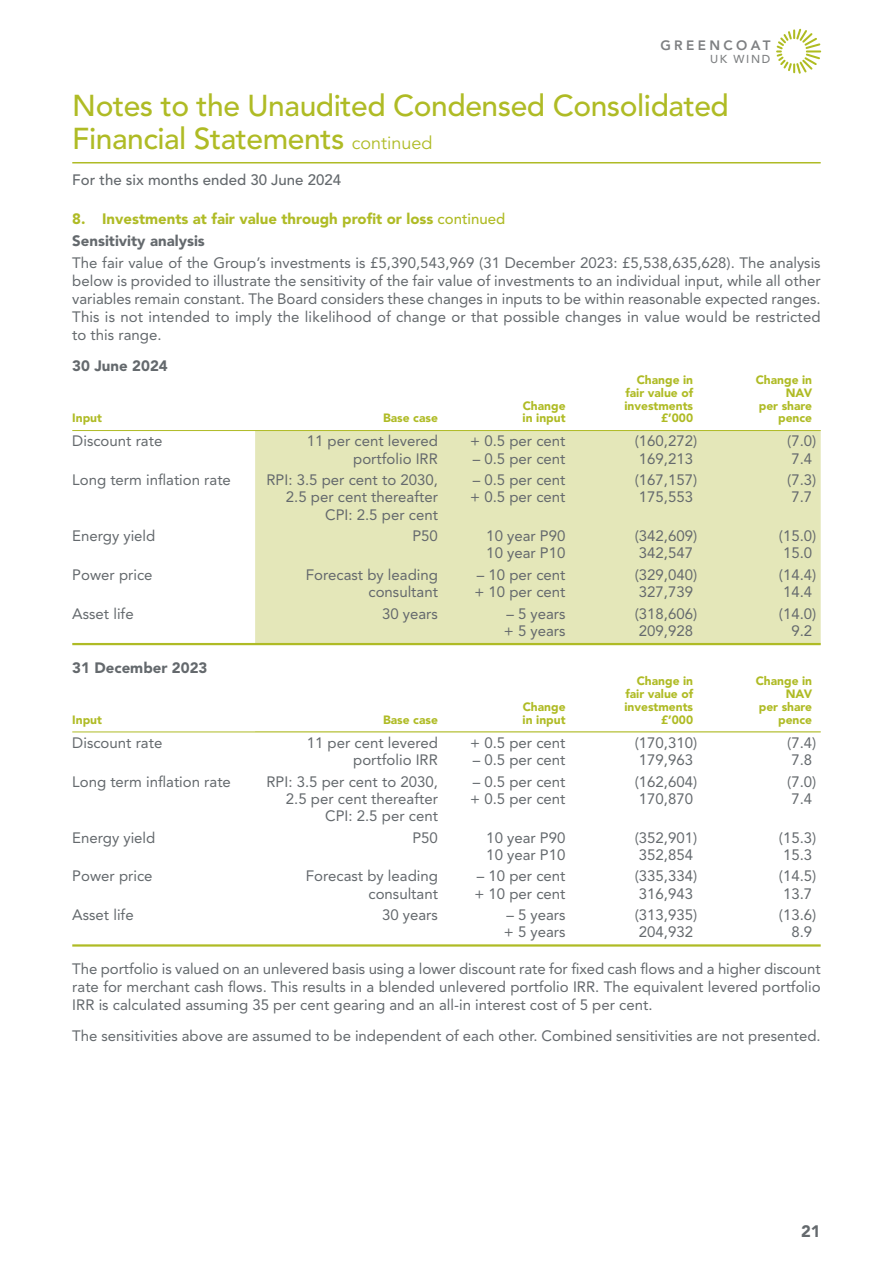
<style>
.page{position:relative;width:893px;height:1263px;background:#fff}
.page>*{position:absolute;margin:0;border:0;box-sizing:border-box;transform-origin:0 0}
.t1{font:500 30px/33px "Avenir";letter-spacing:-.015em;color:#afbb25}
.t2{font:900 16.5px "Avenir";color:#64696d}
.t3{font:15px/18px "Avenir LT Std";color:#64696d;text-align:justify}
.t4{font:900 15px/22.2px "Avenir LT Std";color:#afbb25}
.t5{font:500 15px "Avenir";color:#64696d}
.t6{font:900 15px "Avenir LT Std";color:#64696d}
.t7{font:800 13.5px "Avenir";letter-spacing:.25em;color:#7e8082}
.t8{font:900 12px "Avenir LT Std";color:#afbb25}
.t9{font:500 11.55px "Avenir";letter-spacing:.14em;color:#7e8082}
.s1{font-family:"Avenir LT Std";font-weight:400;font-size:18px}
.s2{font-weight:500}
.s3{color:#64696d}
</style>
<div class="page">
<svg style="left:776px;top:29px;width:45px;height:45px"></svg>
<hr style="left:72px;top:162px;width:749px;height:1px;background:#afbb25">
<div style="left:255px;top:430px;width:566px;height:215px;background:#e4e7b9"></div>
<hr style="left:72px;top:430px;width:749px;height:1px;background:#afbb25">
<hr style="left:72px;top:643px;width:749px;height:2px;background:#afbb25">
<hr style="left:72px;top:731px;width:749px;height:1px;background:#afbb25">
<hr style="left:72px;top:944px;width:749px;height:2px;background:#afbb25">
<p class="t7" style="left:660px;top:40px;width:111px">GREENCOAT</p>
<p class="t9" style="left:710px;top:54px;width:62px">UK WIND</p>
<h1 class="t1" style="left:72px;top:92px;width:658px">Notes to the Unaudited Condensed Consolidated<br>Financial Statements <span class="s1">continued</span></h1>
<p class="t5" style="left:72px;top:174px;width:270px">For the six months ended 30 June 2024</p>
<p class="t4" style="left:72px;top:209px;width:435px">8. Investments at fair value through profit or loss <span class="s2">continued<br></span><span class="s3">Sensitivity analysis</span></p>
<p class="t3" style="left:72px;top:255px;width:750px">The fair value of the Group’s investments is £5,390,543,969 (31 December 2023: £5,538,635,628). The analysis below is provided to illustrate the sensitivity of the fair value of investments to an individual input, while all other variables remain constant. The Board considers these changes in inputs to be within reasonable expected ranges.<br>This is not intended to imply the likelihood of change or that possible changes in value would be restricted to this range.</p>
<p class="t6" style="left:72px;top:360px;width:97px">30 June 2024</p>
<p class="t8" style="left:637px;top:375px;width:58px">Change in</p>
<p class="t8" style="left:756px;top:375px;width:58px">Change in</p>
<p class="t8" style="left:625px;top:388px;width:69px">fair value of</p>
<p class="t8" style="left:786px;top:388px;width:28px">NAV</p>
<p class="t8" style="left:523px;top:400px;width:44px">Change</p>
<p class="t8" style="left:624px;top:400px;width:70px">investments</p>
<p class="t8" style="left:759px;top:400px;width:55px">per share</p>
<p class="t8" style="left:72px;top:413px;width:31px">Input</p>
<p class="t8" style="left:383px;top:413px;width:56px">Base case</p>
<p class="t8" style="left:523px;top:413px;width:44px">in input</p>
<p class="t8" style="left:661px;top:413px;width:33px">£’000</p>
<p class="t8" style="left:778px;top:413px;width:36px">pence</p>
<p class="t3" style="left:72px;top:433px;width:92px">Discount rate</p>
<p class="t3" style="left:307px;top:433px;width:133px">11 per cent levered</p>
<p class="t3" style="left:470px;top:433px;width:97px">+ 0.5 per cent</p>
<p class="t3" style="left:635px;top:433px;width:64px">(160,272)</p>
<p class="t3" style="left:787px;top:433px;width:31px">(7.0)</p>
<p class="t3" style="left:353px;top:451px;width:86px">portfolio IRR</p>
<p class="t3" style="left:473px;top:451px;width:94px">– 0.5 per cent</p>
<p class="t3" style="left:639px;top:451px;width:56px">169,213</p>
<p class="t3" style="left:791px;top:451px;width:22px">7.4</p>
<p class="t3" style="left:72px;top:472px;width:160px">Long term inflation rate</p>
<p class="t3" style="left:266px;top:472px;width:173px">RPI: 3.5 per cent to 2030,</p>
<p class="t3" style="left:473px;top:472px;width:94px">– 0.5 per cent</p>
<p class="t3" style="left:635px;top:472px;width:64px">(167,157)</p>
<p class="t3" style="left:787px;top:472px;width:31px">(7.3)</p>
<p class="t3" style="left:286px;top:489px;width:154px">2.5 per cent thereafter</p>
<p class="t3" style="left:470px;top:489px;width:97px">+ 0.5 per cent</p>
<p class="t3" style="left:639px;top:489px;width:56px">175,553</p>
<p class="t3" style="left:791px;top:489px;width:22px">7.7</p>
<p class="t3" style="left:325px;top:507px;width:114px">CPI: 2.5 per cent</p>
<p class="t3" style="left:72px;top:528px;width:85px">Energy yield</p>
<p class="t3" style="left:412px;top:528px;width:27px">P50</p>
<p class="t3" style="left:486px;top:528px;width:81px">10 year P90</p>
<p class="t3" style="left:635px;top:528px;width:64px">(342,609)</p>
<p class="t3" style="left:779px;top:528px;width:39px">(15.0)</p>
<p class="t3" style="left:486px;top:545px;width:81px">10 year P10</p>
<p class="t3" style="left:639px;top:545px;width:56px">342,547</p>
<p class="t3" style="left:783px;top:545px;width:31px">15.0</p>
<p class="t3" style="left:72px;top:567px;width:82px">Power price</p>
<p class="t3" style="left:306px;top:567px;width:134px">Forecast by leading</p>
<p class="t3" style="left:477px;top:567px;width:90px">– 10 per cent</p>
<p class="t3" style="left:635px;top:567px;width:64px">(329,040)</p>
<p class="t3" style="left:779px;top:567px;width:39px">(14.4)</p>
<p class="t3" style="left:368px;top:584px;width:71px">consultant</p>
<p class="t3" style="left:474px;top:584px;width:93px">+ 10 per cent</p>
<p class="t3" style="left:639px;top:584px;width:56px">327,739</p>
<p class="t3" style="left:783px;top:584px;width:31px">14.4</p>
<p class="t3" style="left:72px;top:606px;width:63px">Asset life</p>
<p class="t3" style="left:382px;top:606px;width:57px">30 years</p>
<p class="t3" style="left:506px;top:606px;width:61px">– 5 years</p>
<p class="t3" style="left:635px;top:606px;width:64px">(318,606)</p>
<p class="t3" style="left:779px;top:606px;width:39px">(14.0)</p>
<p class="t3" style="left:504px;top:623px;width:63px">+ 5 years</p>
<p class="t3" style="left:639px;top:623px;width:56px">209,928</p>
<p class="t3" style="left:791px;top:623px;width:22px">9.2</p>
<p class="t6" style="left:72px;top:661px;width:137px">31 December 2023</p>
<p class="t8" style="left:637px;top:676px;width:58px">Change in</p>
<p class="t8" style="left:756px;top:676px;width:58px">Change in</p>
<p class="t8" style="left:625px;top:689px;width:69px">fair value of</p>
<p class="t8" style="left:786px;top:689px;width:28px">NAV</p>
<p class="t8" style="left:523px;top:702px;width:44px">Change</p>
<p class="t8" style="left:624px;top:702px;width:70px">investments</p>
<p class="t8" style="left:759px;top:702px;width:55px">per share</p>
<p class="t8" style="left:72px;top:714px;width:31px">Input</p>
<p class="t8" style="left:383px;top:714px;width:56px">Base case</p>
<p class="t8" style="left:523px;top:714px;width:44px">in input</p>
<p class="t8" style="left:661px;top:714px;width:33px">£’000</p>
<p class="t8" style="left:778px;top:714px;width:36px">pence</p>
<p class="t3" style="left:72px;top:735px;width:92px">Discount rate</p>
<p class="t3" style="left:307px;top:735px;width:133px">11 per cent levered</p>
<p class="t3" style="left:470px;top:735px;width:97px">+ 0.5 per cent</p>
<p class="t3" style="left:635px;top:735px;width:64px">(170,310)</p>
<p class="t3" style="left:787px;top:735px;width:31px">(7.4)</p>
<p class="t3" style="left:353px;top:752px;width:86px">portfolio IRR</p>
<p class="t3" style="left:473px;top:752px;width:94px">– 0.5 per cent</p>
<p class="t3" style="left:639px;top:752px;width:56px">179,963</p>
<p class="t3" style="left:791px;top:752px;width:22px">7.8</p>
<p class="t3" style="left:72px;top:773px;width:160px">Long term inflation rate</p>
<p class="t3" style="left:266px;top:773px;width:173px">RPI: 3.5 per cent to 2030,</p>
<p class="t3" style="left:473px;top:773px;width:94px">– 0.5 per cent</p>
<p class="t3" style="left:635px;top:773px;width:64px">(162,604)</p>
<p class="t3" style="left:787px;top:773px;width:31px">(7.0)</p>
<p class="t3" style="left:286px;top:791px;width:154px">2.5 per cent thereafter</p>
<p class="t3" style="left:470px;top:791px;width:97px">+ 0.5 per cent</p>
<p class="t3" style="left:639px;top:791px;width:56px">170,870</p>
<p class="t3" style="left:791px;top:791px;width:22px">7.4</p>
<p class="t3" style="left:325px;top:808px;width:114px">CPI: 2.5 per cent</p>
<p class="t3" style="left:72px;top:829px;width:85px">Energy yield</p>
<p class="t3" style="left:412px;top:829px;width:27px">P50</p>
<p class="t3" style="left:486px;top:829px;width:81px">10 year P90</p>
<p class="t3" style="left:635px;top:829px;width:64px">(352,901)</p>
<p class="t3" style="left:779px;top:829px;width:39px">(15.3)</p>
<p class="t3" style="left:486px;top:847px;width:81px">10 year P10</p>
<p class="t3" style="left:639px;top:847px;width:56px">352,854</p>
<p class="t3" style="left:783px;top:847px;width:31px">15.3</p>
<p class="t3" style="left:72px;top:868px;width:82px">Power price</p>
<p class="t3" style="left:306px;top:868px;width:134px">Forecast by leading</p>
<p class="t3" style="left:477px;top:868px;width:90px">– 10 per cent</p>
<p class="t3" style="left:635px;top:868px;width:64px">(335,334)</p>
<p class="t3" style="left:779px;top:868px;width:39px">(14.5)</p>
<p class="t3" style="left:368px;top:885px;width:71px">consultant</p>
<p class="t3" style="left:474px;top:885px;width:93px">+ 10 per cent</p>
<p class="t3" style="left:639px;top:885px;width:56px">316,943</p>
<p class="t3" style="left:783px;top:885px;width:31px">13.7</p>
<p class="t3" style="left:72px;top:907px;width:63px">Asset life</p>
<p class="t3" style="left:382px;top:907px;width:57px">30 years</p>
<p class="t3" style="left:506px;top:907px;width:61px">– 5 years</p>
<p class="t3" style="left:635px;top:907px;width:64px">(313,935)</p>
<p class="t3" style="left:779px;top:907px;width:39px">(13.6)</p>
<p class="t3" style="left:504px;top:924px;width:63px">+ 5 years</p>
<p class="t3" style="left:639px;top:924px;width:56px">204,932</p>
<p class="t3" style="left:791px;top:924px;width:22px">8.9</p>
<p class="t3" style="left:72px;top:961px;width:750px">The portfolio is valued on an unlevered basis using a lower discount rate for fixed cash flows and a higher discount rate for merchant cash flows. This results in a blended unlevered portfolio IRR. The equivalent levered portfolio IRR is calculated assuming 35 per cent gearing and an all-in interest cost of 5 per cent.</p>
<p class="t3" style="left:72px;top:1028px;width:750px">The sensitivities above are assumed to be independent of each other. Combined sensitivities are not presented.</p>
<p class="t2" style="left:801px;top:1217px;width:21px">21</p>
</div>
